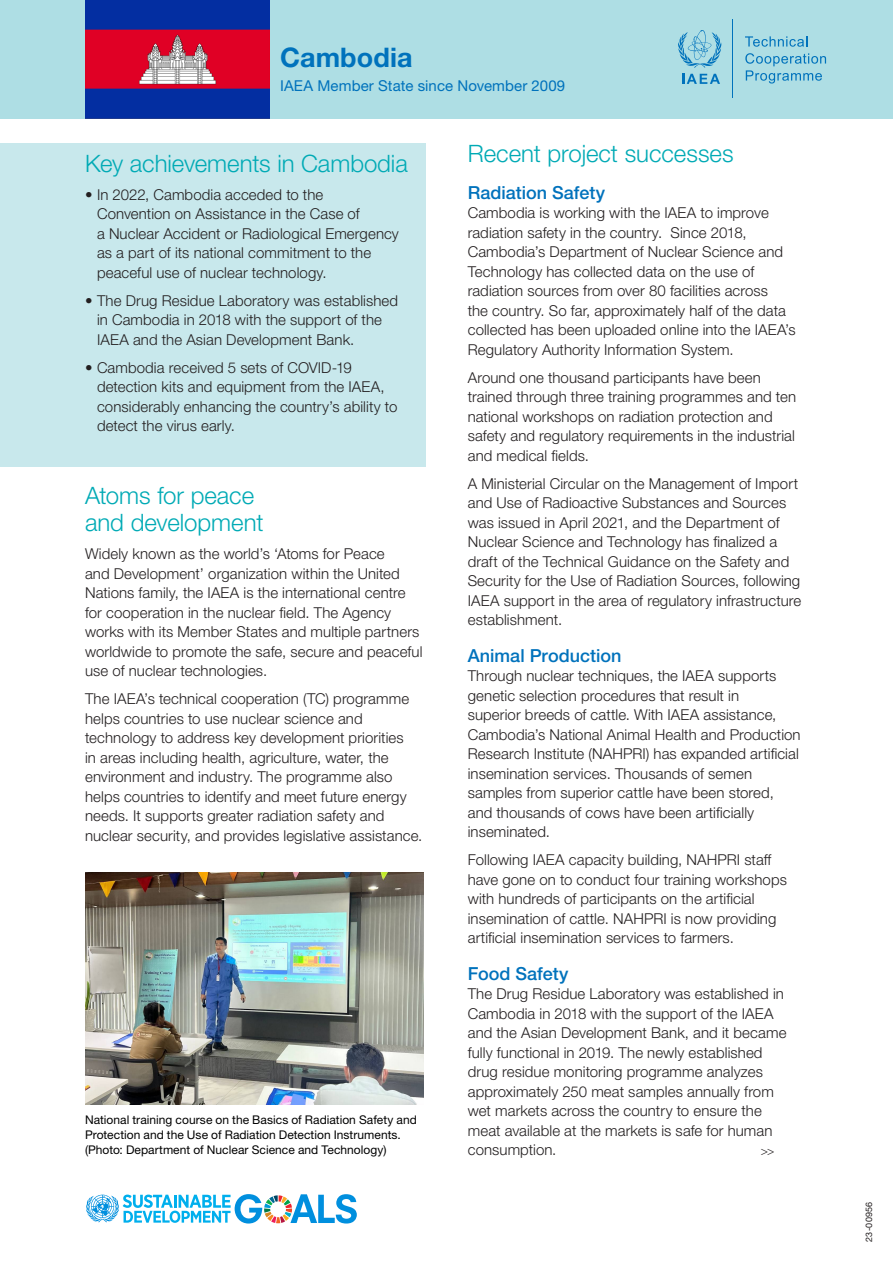
<style>
.page{position:relative;width:893px;height:1263px;background:#fff}
.page>*{position:absolute;margin:0;border:0;box-sizing:border-box;transform-origin:0 0}
.t1{font:700 27px "Helvetica Neue LTW1 G";letter-spacing:.005em;color:#0072bc}
.Heading{font:300 24px/27px "Helvetica Neue LTW1 G";letter-spacing:-.005em;color:#00aab5}
.Subhead{font:500 18px "Helvetica Neue LTW1 G";color:#0072bc}
.t2{font:300 15px/19.5px "Helvetica Neue LTW1 G";letter-spacing:.005em;color:#231f20}
.t3{font:15px "Helvetica Neue LTW1 G";letter-spacing:.005em;color:#0072bc}
.t4{font:12px/15px "Helvetica Neue LTW1 G";letter-spacing:.005em;color:#000001}
.t5{font:300 12px "Helvetica Neue LTW1 G";color:#231f20}
.t6{font:9px "Helvetica Neue LTW1 G";letter-spacing:.02em;color:#231f20}
</style>
<div class="page">
<div style="left:0;top:0;width:893px;height:118px;background:#aedee4"></div>
<img style="left:85px;top:0;width:184px;height:118px">
<svg style="left:86px;top:1194px;width:271px;height:29px"></svg>
<div style="left:0;top:144px;width:425px;height:323px;background:#c8e8ec"></div>
<svg style="left:678px;top:30px;width:44px;height:38px"></svg>
<svg style="left:682px;top:74px;width:38px;height:10px"></svg>
<hr style="left:733px;top:19px;width:1px;height:79px;background:#0072bc">
<svg style="left:745px;top:36px;width:62px;height:11px"></svg>
<svg style="left:745px;top:53px;width:81px;height:31px"></svg>
<img style="left:85px;top:873px;width:339px;height:231px">
<p class="t1" style="left:280px;top:41px;width:134px">Cambodia</p>
<p class="t3" style="left:280px;top:76px;width:287px">IAEA Member State since November 2009</p>
<p class="Heading" style="left:85px;top:149px;width:324px">Key achievements in Cambodia</p>
<p class="t2" style="left:97px;top:184px;width:303px;text-indent:-12px">• In 2022, Cambodia acceded to the Convention on Assistance in the Case of<br>a Nuclear Accident or Radiological Emergency as a part of its national commitment to the peaceful use of nuclear technology.</p>
<p class="t2" style="left:97px;top:290px;width:303px;text-indent:-12px">• The Drug Residue Laboratory was established in Cambodia in 2018 with the support of the<br>IAEA and the Asian Development Bank.</p>
<p class="t2" style="left:97px;top:357px;width:302px;text-indent:-12px">• Cambodia received 5 sets of COVID-19 detection kits and equipment from the IAEA, considerably enhancing the country’s ability to detect the virus early.</p>
<p class="Heading" style="left:85px;top:482px;width:180px">Atoms for peace and development</p>
<p class="t2" style="left:85px;top:544px;width:339px">Widely known as the world’s ‘Atoms for Peace<br>and Development’ organization within the United Nations family, the IAEA is the international centre for cooperation in the nuclear field. The Agency works with its Member States and multiple partners worldwide to promote the safe, secure and peaceful use of nuclear technologies.</p>
<p class="t2" style="left:85px;top:689px;width:339px">The IAEA’s technical cooperation (TC) programme helps countries to use nuclear science and technology to address key development priorities<br>in areas including health, agriculture, water, the environment and industry. The programme also helps countries to identify and meet future energy needs. It supports greater radiation safety and nuclear security, and provides legislative assistance.</p>
<p class="t4" style="left:85px;top:1112px;width:333px">National training course on the Basics of Radiation Safety and<br>Protection and the Use of Radiation Detection Instruments. (Photo: Department of Nuclear Science and Technology)</p>
<p class="Heading" style="left:468px;top:140px;width:267px">Recent project successes</p>
<p class="Subhead" style="left:468px;top:181px;width:139px">Radiation Safety</p>
<p class="t2" style="left:468px;top:203px;width:330px">Cambodia is working with the IAEA to improve radiation safety in the country. Since 2018, Cambodia’s Department of Nuclear Science and Technology has collected data on the use of radiation sources from over 80 facilities across<br>the country. So far, approximately half of the data collected has been uploaded online into the IAEA’s Regulatory Authority Information System.</p>
<p class="t2" style="left:468px;top:367px;width:330px">Around one thousand participants have been trained through three training programmes and ten national workshops on radiation protection and safety and regulatory requirements in the industrial and medical fields.</p>
<p class="t2" style="left:468px;top:473px;width:335px">A Ministerial Circular on the Management of Import and Use of Radioactive Substances and Sources was issued in April 2021, and the Department of Nuclear Science and Technology has finalized a draft of the Technical Guidance on the Safety and Security for the Use of Radiation Sources, following IAEA support in the area of regulatory infrastructure establishment.</p>
<p class="Subhead" style="left:468px;top:644px;width:155px">Animal Production</p>
<p class="t2" style="left:468px;top:666px;width:334px">Through nuclear techniques, the IAEA supports genetic selection procedures that result in<br>superior breeds of cattle. With IAEA assistance, Cambodia’s National Animal Health and Production Research Institute (NAHPRI) has expanded artificial insemination services. Thousands of semen samples from superior cattle have been stored, and thousands of cows have been artificially inseminated.</p>
<p class="t2" style="left:468px;top:850px;width:321px">Following IAEA capacity building, NAHPRI staff have gone on to conduct four training workshops with hundreds of participants on the artificial insemination of cattle. NAHPRI is now providing artificial insemination services to farmers.</p>
<p class="Subhead" style="left:468px;top:962px;width:102px">Food Safety</p>
<p class="t2" style="left:468px;top:984px;width:320px">The Drug Residue Laboratory was established in Cambodia in 2018 with the support of the IAEA and the Asian Development Bank, and it became fully functional in 2019. The newly established drug residue monitoring programme analyzes approximately 250 meat samples annually from wet markets across the country to ensure the meat available at the markets is safe for human consumption.</p>
<p class="t5" style="left:761px;top:1143px;width:15px">&gt;&gt;</p>
<p class="t6" style="left:863px;top:1242px;width:42px;rotate:-90deg">23-00956</p>
</div>
